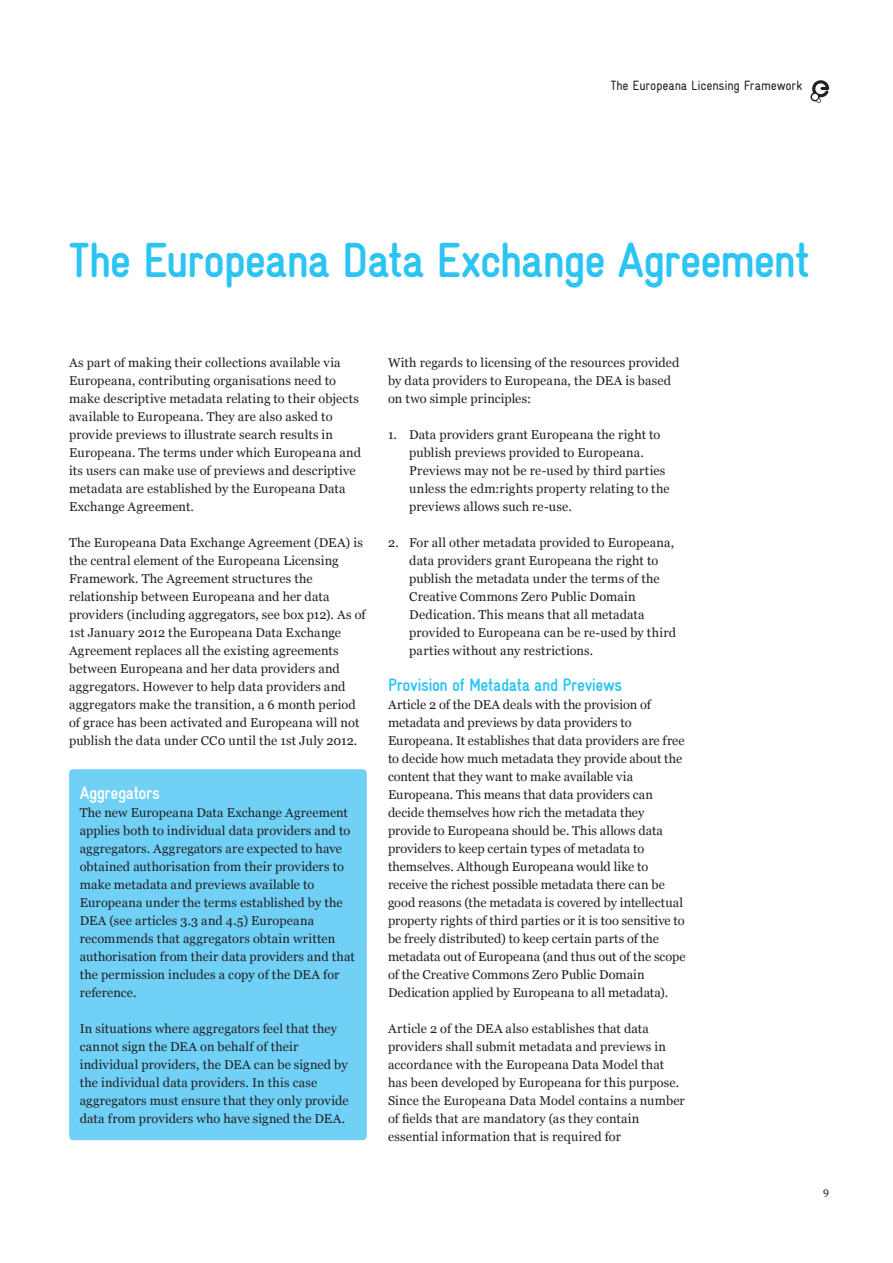
<style>
.page{position:relative;width:893px;height:1263px;background:#fff}
.page>*{position:absolute;margin:0;border:0;box-sizing:border-box;transform-origin:0 0}
.t1{font:49.5px "Gravur Condensed Bold CE";letter-spacing:-.035em;color:#2bc4f3}
.t2{font:18px "Gravur Condensed Bold CE";letter-spacing:-.03em;color:#2bc4f3}
.t3{font:18px "Gravur Condensed Bold CE";letter-spacing:-.03em;color:#fff}
.t4{font:13.5px "Gravur Condensed Reg CE";letter-spacing:-.01em;color:#231f20}
.t5{font:12.75px/18px "Georgia";letter-spacing:.01em;color:#231f20}
.t6{font:10.5px "Georgia";color:#231f20}
</style>
<div class="page">
<svg style="left:810px;top:80px;width:19px;height:23px"></svg>
<div style="left:69px;top:769px;width:298px;height:371px;background:#70d0f6;border-radius:4px"></div>
<p class="t4" style="left:611px;top:78px;width:193px">The Europeana Licensing Framework</p>
<h1 class="t1" style="left:69px;top:233px;width:742px">The Europeana Data Exchange Agreement</h1>
<p class="t5" style="left:69px;top:354px;width:293px">As part of making their collections available via Europeana, contributing organisations need to make descriptive metadata relating to their objects available to Europeana. They are also asked to provide previews to illustrate search results in Europeana. The terms under which Europeana and its users can make use of previews and descriptive metadata are established by the Europeana Data Exchange Agreement.</p>
<p class="t5" style="left:69px;top:534px;width:298px">The Europeana Data Exchange Agreement (DEA) is the central element of the Europeana Licensing Framework. The Agreement structures the relationship between Europeana and her data providers (including aggregators, see box p12). As of 1st January 2012 the Europeana Data Exchange Agreement replaces all the existing agreements between Europeana and her data providers and aggregators. However to help data providers and aggregators make the transition, a 6 month period of grace has been activated and Europeana will not publish the data under CC0 until the 1st July 2012.</p>
<h2 class="t3" style="left:80px;top:783px;width:82px">Aggregators</h2>
<p class="t5" style="left:80px;top:804px;width:277px">The new Europeana Data Exchange Agreement applies both to individual data providers and to aggregators. Aggregators are expected to have obtained authorisation from their providers to make metadata and previews available to Europeana under the terms established by the DEA (see articles 3.3 and 4.5) Europeana recommends that aggregators obtain written authorisation from their data providers and that the permission includes a copy of the DEA for reference.</p>
<p class="t5" style="left:80px;top:1020px;width:270px">In situations where aggregators feel that they cannot sign the DEA on behalf of their individual providers, the DEA can be signed by the individual data providers. In this case aggregators must ensure that they only provide data from providers who have signed the DEA.</p>
<p class="t5" style="left:388px;top:354px;width:293px">With regards to licensing of the resources provided by data providers to Europeana, the DEA is based on two simple principles:</p>
<p class="t5" style="left:409px;top:426px;width:262px;text-indent:-21px">1. Data providers grant Europeana the right to publish previews provided to Europeana.<br>Previews may not be re-used by third parties unless the edm:rights property relating to the previews allows such re-use.</p>
<p class="t5" style="left:409px;top:534px;width:268px;text-indent:-21px">2. For all other metadata provided to Europeana, data providers grant Europeana the right to publish the metadata under the terms of the Creative Commons Zero Public Domain Dedication. This means that all metadata provided to Europeana can be re-used by third parties without any restrictions.</p>
<h2 class="t2" style="left:388px;top:675px;width:236px">Provision of Metadata and Previews</h2>
<p class="t5" style="left:388px;top:696px;width:299px">Article 2 of the DEA deals with the provision of metadata and previews by data providers to Europeana. It establishes that data providers are free to decide how much metadata they provide about the content that they want to make available via Europeana. This means that data providers can decide themselves how rich the metadata they provide to Europeana should be. This allows data providers to keep certain types of metadata to themselves. Although Europeana would like to receive the richest possible metadata there can be good reasons (the metadata is covered by intellectual property rights of third parties or it is too sensitive to be freely distributed) to keep certain parts of the metadata out of Europeana (and thus out of the scope of the Creative Commons Zero Public Domain Dedication applied by Europeana to all metadata).</p>
<p class="t5" style="left:388px;top:1020px;width:298px">Article 2 of the DEA also establishes that data providers shall submit metadata and previews in accordance with the Europeana Data Model that has been developed by Europeana for this purpose.<br>Since the Europeana Data Model contains a number of fields that are mandatory (as they contain essential information that is required for</p>
<p class="t6" style="left:823px;top:1185px;width:7px">9</p>
</div>
